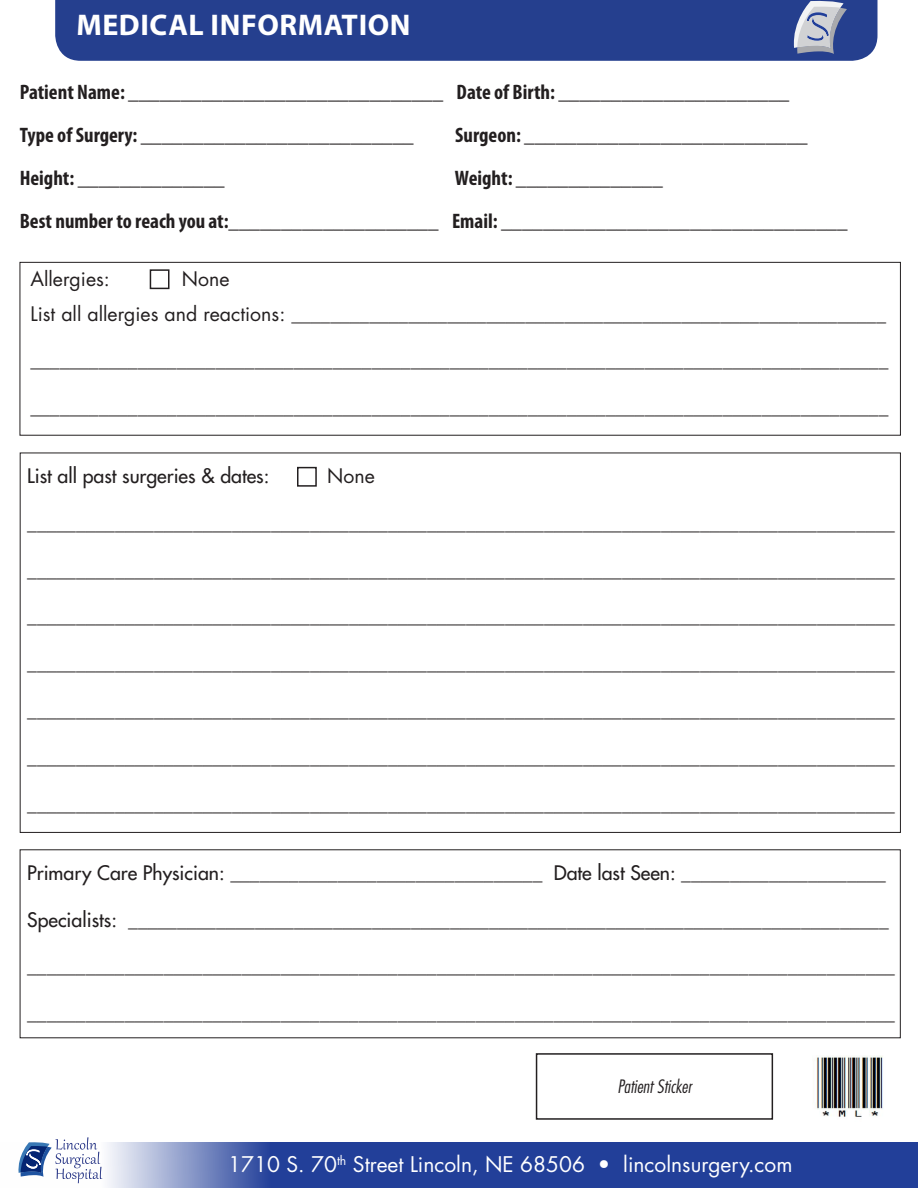
<style>
.page{position:relative;width:918px;height:1188px;background:#fff}
.page>*{position:absolute;margin:0;border:0;box-sizing:border-box;transform-origin:0 0}
.t1{font:700 30px "Myriad Pro";letter-spacing:.02em;color:#fff}
.t2{font:700 condensed 21px "Myriad Pro";color:#231f20}
.t3{font:21px "Futura Std";color:#fff}
.t4{font:19.5px "Minion Pro";color:#231f20}
.t5{font:500 19.5px "Futura Std";color:#231f20}
.t6{font:19.5px "Futura Std";color:#231f20}
.t7{font:italic 300 condensed 18px "Futura Std";color:#231f20}
</style>
<div class="page">
<div style="left:20px;top:262px;width:881px;height:174px;border:1px solid #231f20"></div>
<div style="left:55px;top:0;width:823px;height:61px;background:#253f8e"></div>
<svg style="left:792px;top:0;width:55px;height:54px;background:#8d98b9"></svg>
<div style="left:150px;top:269px;width:20px;height:20px;border:2px solid #231f20"></div>
<div style="left:297px;top:467px;width:20px;height:20px;border:2px solid #231f20"></div>
<svg style="left:77px;top:1143px;width:841px;height:45px;background:#3953a3"></svg>
<svg style="left:18px;top:1137px;width:84px;height:46px"></svg>
<img style="left:814px;top:1055px;width:69px;height:62px">
<div style="left:536px;top:1053px;width:237px;height:67px;border:2px solid #231f20"></div>
<p class="t1" style="left:76px;top:6px;width:336px">MEDICAL INFORMATION</p>
<p class="t2" style="left:20px;top:78px;width:771px">Patient Name: ______________________________ Date of Birth: ______________________</p>
<p class="t2" style="left:20px;top:122px;width:395px">Type of Surgery: __________________________</p>
<p class="t2" style="left:455px;top:122px;width:354px">Surgeon: ___________________________</p>
<p class="t2" style="left:20px;top:165px;width:206px">Height: ______________</p>
<p class="t2" style="left:455px;top:165px;width:210px">Weight: ______________</p>
<p class="t2" style="left:20px;top:208px;width:829px">Best number to reach you at:____________________ Email: _________________________________</p>
<p class="t6" style="left:30px;top:267px;width:81px">Allergies:</p>
<p class="t6" style="left:182px;top:267px;width:49px">None</p>
<p class="t6" style="left:30px;top:301px;width:857px">List all allergies and reactions: _____________________________________________________________</p>
<p class="t6" style="left:30px;top:348px;width:859px">________________________________________________________________________________________</p>
<p class="t6" style="left:30px;top:395px;width:859px">________________________________________________________________________________________</p>
<p class="t5" style="left:27px;top:464px;width:244px">List all past surgeries &amp; dates:</p>
<p class="t6" style="left:327px;top:463px;width:49px">None</p>
<p class="t4" style="left:27px;top:510px;width:869px">_________________________________________________________________________________________</p>
<p class="t4" style="left:27px;top:557px;width:869px">_________________________________________________________________________________________</p>
<p class="t4" style="left:27px;top:604px;width:869px">_________________________________________________________________________________________</p>
<p class="t4" style="left:27px;top:651px;width:869px">_________________________________________________________________________________________</p>
<p class="t4" style="left:27px;top:698px;width:869px">_________________________________________________________________________________________</p>
<p class="t4" style="left:27px;top:744px;width:869px">_________________________________________________________________________________________</p>
<p class="t4" style="left:27px;top:791px;width:869px">_________________________________________________________________________________________</p>
<p class="t5" style="left:27px;top:860px;width:860px">Primary Care Physician: ________________________________ Date last Seen: _____________________</p>
<p class="t5" style="left:27px;top:907px;width:863px">Specialists: ______________________________________________________________________________</p>
<p class="t5" style="left:27px;top:954px;width:869px">_________________________________________________________________________________________</p>
<p class="t4" style="left:27px;top:1001px;width:869px">_________________________________________________________________________________________</p>
<p class="t7" style="left:617px;top:1075px;width:76px">Patient Sticker</p>
<p class="t3" style="left:228px;top:1151px;width:566px">1710 S. 70<sup>th</sup> Street Lincoln, NE 68506 • lincolnsurgery.com</p>
</div>
